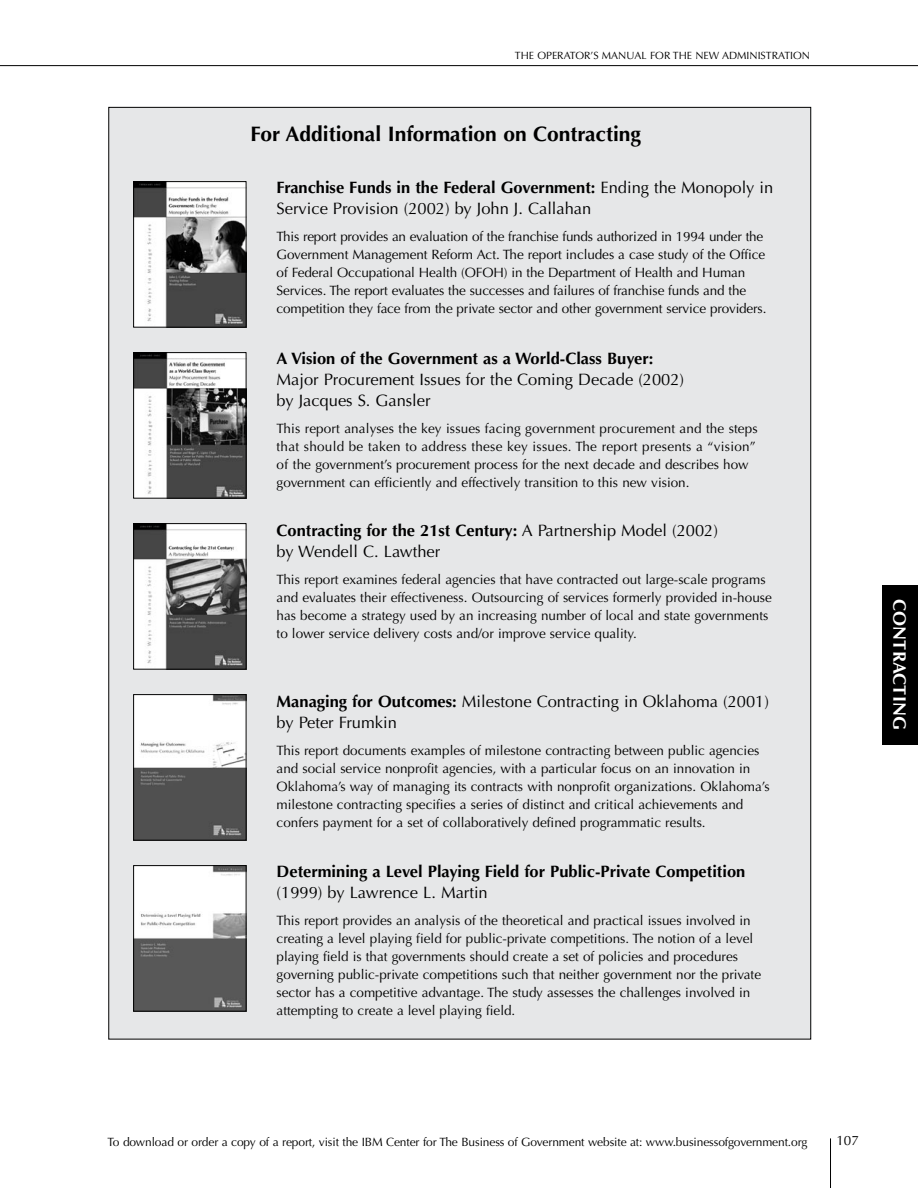
<style>
.page{position:relative;width:918px;height:1188px;background:#fff}
.page>*{position:absolute;margin:0;border:0;box-sizing:border-box;transform-origin:0 0}
.t1{font:700 21px "Optima";color:#000}
.t2{font:700 18px "Optima";letter-spacing:.01em;color:#fff}
.t3{font:16.5px/21px "Optima";color:#000}
.t4{font:700 16.5px "Optima";color:#000}
.t5{font:13.5px/18px "Optima";color:#000}
.t6{font:12px "Optima";letter-spacing:-.01em;color:#000}
.t7{font:10.5px "Optima";color:#000}
.s1{font-weight:700}
</style>
<div class="page">
<hr style="left:830px;top:1138px;width:1px;height:50px;background:#000">
<hr style="left:0;top:65px;width:918px;height:1px;background:#000">
<div style="left:882px;top:585px;width:36px;height:159px;background:#000"></div>
<div style="left:109px;top:107px;width:702px;height:932px;background:#e6e7e8"></div>
<img style="left:135px;top:183px;width:109px;height:143px">
<div style="left:133px;top:181px;width:113px;height:147px;border:1px solid #000"></div>
<img style="left:135px;top:354px;width:109px;height:143px">
<div style="left:133px;top:352px;width:113px;height:147px;border:1px solid #000"></div>
<img style="left:135px;top:525px;width:109px;height:143px">
<div style="left:133px;top:523px;width:113px;height:147px;border:1px solid #000"></div>
<img style="left:135px;top:696px;width:109px;height:143px">
<div style="left:133px;top:694px;width:113px;height:147px;border:1px solid #000"></div>
<img style="left:135px;top:867px;width:109px;height:143px">
<div style="left:133px;top:865px;width:113px;height:147px;border:1px solid #000"></div>
<p class="t7" style="left:515px;top:49px;width:39px">The Operator</p>
<p class="t7" style="left:591px;top:49px;width:29px">’s Manual</p>
<p class="t7" style="left:650px;top:49px;width:87px">for The New Administration</p>
<h1 class="t1" style="left:251px;top:122px;width:392px">For Additional Information on Contracting</h1>
<p class="t3" style="left:277px;top:177px;width:498px"><span class="s1">Franchise Funds in the Federal Government:</span> Ending the Monopoly in<br>Service Provision (2002) by John J. Callahan</p>
<p class="t5" style="left:277px;top:228px;width:491px">This report provides an evaluation of the franchise funds authorized in 1994 under the Government Management Reform Act. The report includes a case study of the Office of Federal Occupational Health (OFOH) in the Department of Health and Human Services. The report evaluates the successes and failures of franchise funds and the competition they face from the private sector and other government service providers.</p>
<p class="t4" style="left:277px;top:349px;width:378px">A Vision of the Government as a World-Class Buyer:</p>
<p class="t3" style="left:277px;top:369px;width:409px">Major Procurement Issues for the Coming Decade (2002) by Jacques S. Gansler</p>
<p class="t5" style="left:277px;top:420px;width:483px">This report analyses the key issues facing government procurement and the steps that should be taken to address these key issues. The report presents a “vision” of the government’s procurement process for the next decade and describes how government can efficiently and effectively transition to this new vision.</p>
<p class="t3" style="left:277px;top:520px;width:443px"><span class="s1">Contracting for the 21st Century:</span> A Partnership Model (2002) by Wendell C. Lawther</p>
<p class="t5" style="left:277px;top:570px;width:497px">This report examines federal agencies that have contracted out large-scale programs and evaluates their effectiveness. Outsourcing of services formerly provided in-house has become a strategy used by an increasing number of local and state governments to lower service delivery costs and/or improve service quality.</p>
<p class="t3" style="left:277px;top:691px;width:494px"><span class="s1">Managing for Outcomes:</span> Milestone Contracting in Oklahoma (2001) by Peter Frumkin</p>
<p class="t5" style="left:277px;top:741px;width:495px">This report documents examples of milestone contracting between public agencies and social service nonprofit agencies, with a particular focus on an innovation in Oklahoma’s way of managing its contracts with nonprofit organizations. Oklahoma’s milestone contracting specifies a series of distinct and critical achievements and confers payment for a set of collaboratively defined programmatic results.</p>
<p class="t4" style="left:277px;top:862px;width:470px">Determining a Level Playing Field for Public-Private Competition</p>
<p class="t3" style="left:277px;top:882px;width:213px">(1999) by Lawrence L. Martin</p>
<p class="t5" style="left:277px;top:912px;width:486px">This report provides an analysis of the theoretical and practical issues involved in creating a level playing field for public-private competitions. The notion of a level playing field is that governments should create a set of policies and procedures governing public-private competitions such that neither government nor the private sector has a competitive advantage. The study assesses the challenges involved in attempting to create a level playing field.</p>
<h2 class="t2" style="left:910px;top:599px;width:133px;rotate:90deg">CONTRACTING</h2>
<p class="t6" style="left:108px;top:1135px;width:702px">To download or order a copy of a report, visit the IBM Center for The Business of Government website at: www.businessofgovernment.org</p>
<p class="t5" style="left:836px;top:1132px;width:24px">107</p>
</div>
